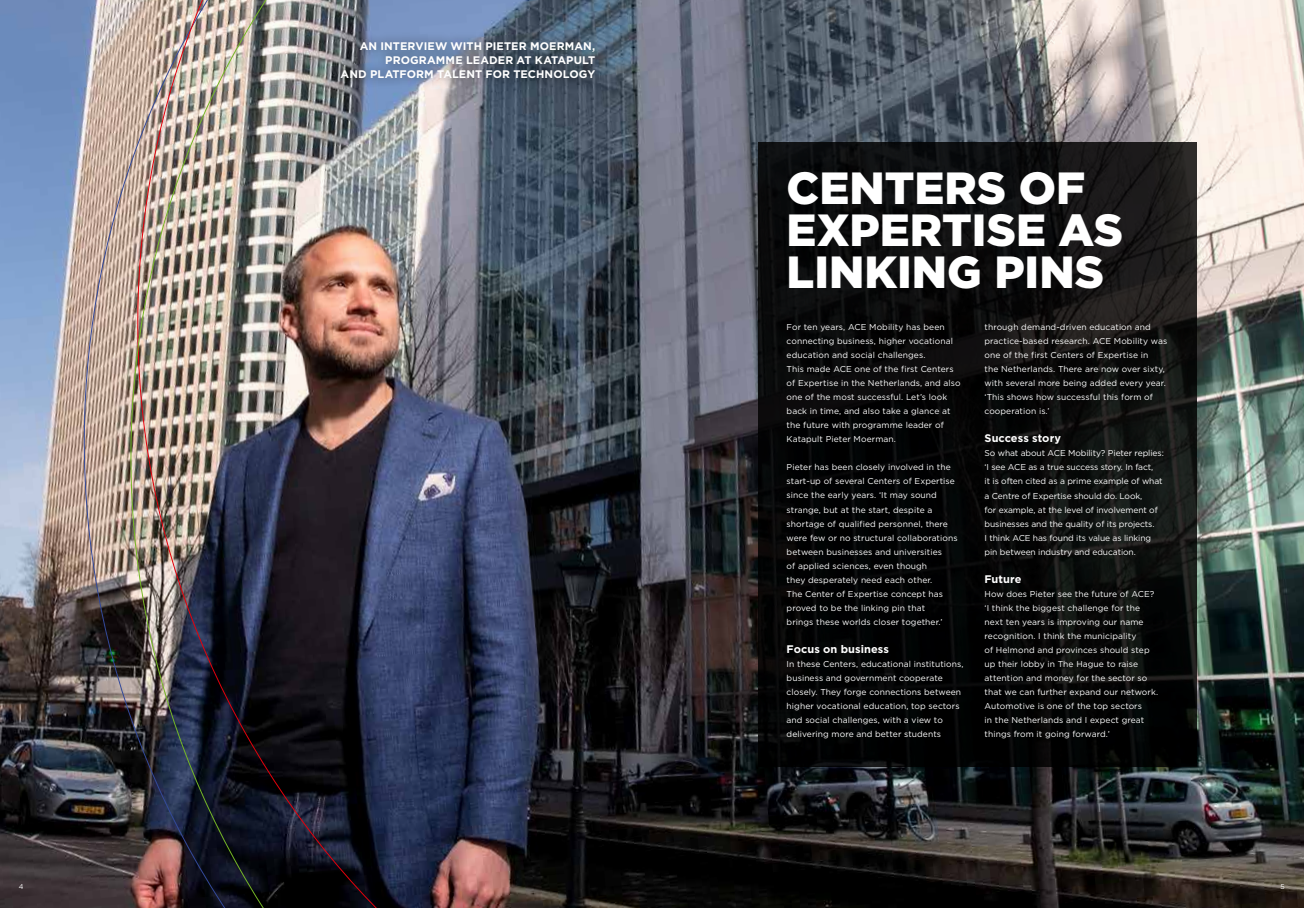
<style>
.page{position:relative;width:1304px;height:908px;background:#fff}
.page>*{position:absolute;margin:0;border:0;box-sizing:border-box;transform-origin:0 0}
.t1{font:900 45px/42px "Gotham HTF";color:#fff}
.t2{font:700 11px/14px "Gotham HTF";letter-spacing:.005em;color:#fff;text-align:right}
.t3{font:8.5px/14px "Gotham HTF";letter-spacing:.01em;color:#fff}
.t4{font:8.5px/14px "Gotham HTF";letter-spacing:-.01em;color:#fff}
.t5{font:7px "Gotham HTF";color:#fff}
</style>
<div class="page">
<img style="left:0;top:0;width:1304px;height:907px">
<img style="left:12px;top:0;width:691px;height:907px">
<div style="left:332px;top:32px;width:272px;height:57px;background:#181716;opacity:.57"></div>
<svg style="left:758px;top:142px;width:439px;height:623px;background:#0a0a0a"></svg>
<p class="t2" style="left:341px;top:39px;width:256px">AN INTERVIEW WITH PIETER MOERMAN,<br>PROGRAMME LEADER AT KATAPULT<br>AND PLATFORM TALENT FOR TECHNOLOGY</p>
<h1 class="t1" style="left:787px;top:166px;width:338px">CENTERS OF<br>EXPERTISE AS<br>LINKING PINS</h1>
<p class="t3" style="left:787px;top:320px;width:176px">For ten years, ACE Mobility has been connecting business, higher vocational education and social challenges.<br>This made ACE one of the first Centers of Expertise in the Netherlands, and also one of the most successful. Let’s look back in time, and also take a glance at the future with programme leader of Katapult Pieter Moerman.</p>
<p class="t3" style="left:787px;top:460px;width:172px">Pieter has been closely involved in the start-up of several Centers of Expertise since the early years. ‘It may sound strange, but at the start, despite a shortage of qualified personnel, there were few or no structural collaborations between businesses and universities<br>of applied sciences, even though<br>they desperately need each other.<br>The Center of Expertise concept has proved to be the linking pin that<br>brings these worlds closer together.’</p>
<p class="t2" style="left:787px;top:641px;width:104px">Focus on business</p>
<p class="t3" style="left:787px;top:656px;width:178px">In these Centers, educational institutions, business and government cooperate closely. They forge connections between higher vocational education, top sectors and social challenges, with a view to delivering more and better students</p>
<p class="t3" style="left:985px;top:320px;width:184px">through demand-driven education and practice-based research. ACE Mobility was one of the first Centers of Expertise in<br>the Netherlands. There are now over sixty, with several more being added every year. ‘This shows how successful this form of cooperation is.’</p>
<p class="t2" style="left:985px;top:431px;width:78px">Success story</p>
<p class="t4" style="left:985px;top:446px;width:181px">So what about ACE Mobility? Pieter replies: ‘I see ACE as a true success story. In fact,<br>it is often cited as a prime example of what a Centre of Expertise should do. Look,<br>for example, at the level of involvement of businesses and the quality of its projects.<br>I think ACE has found its value as linking pin between industry and education.</p>
<p class="t2" style="left:985px;top:571px;width:39px">Future</p>
<p class="t3" style="left:985px;top:586px;width:175px">How does Pieter see the future of ACE? ‘I think the biggest challenge for the next ten years is improving our name recognition. I think the municipality<br>of Helmond and provinces should step up their lobby in The Hague to raise attention and money for the sector so that we can further expand our network.<br>Automotive is one of the top sectors<br>in the Netherlands and I expect great things from it going forward.’</p>
<p class="t5" style="left:19px;top:882px;width:6px">4</p>
<p class="t5" style="left:1281px;top:882px;width:6px">5</p>
</div>
